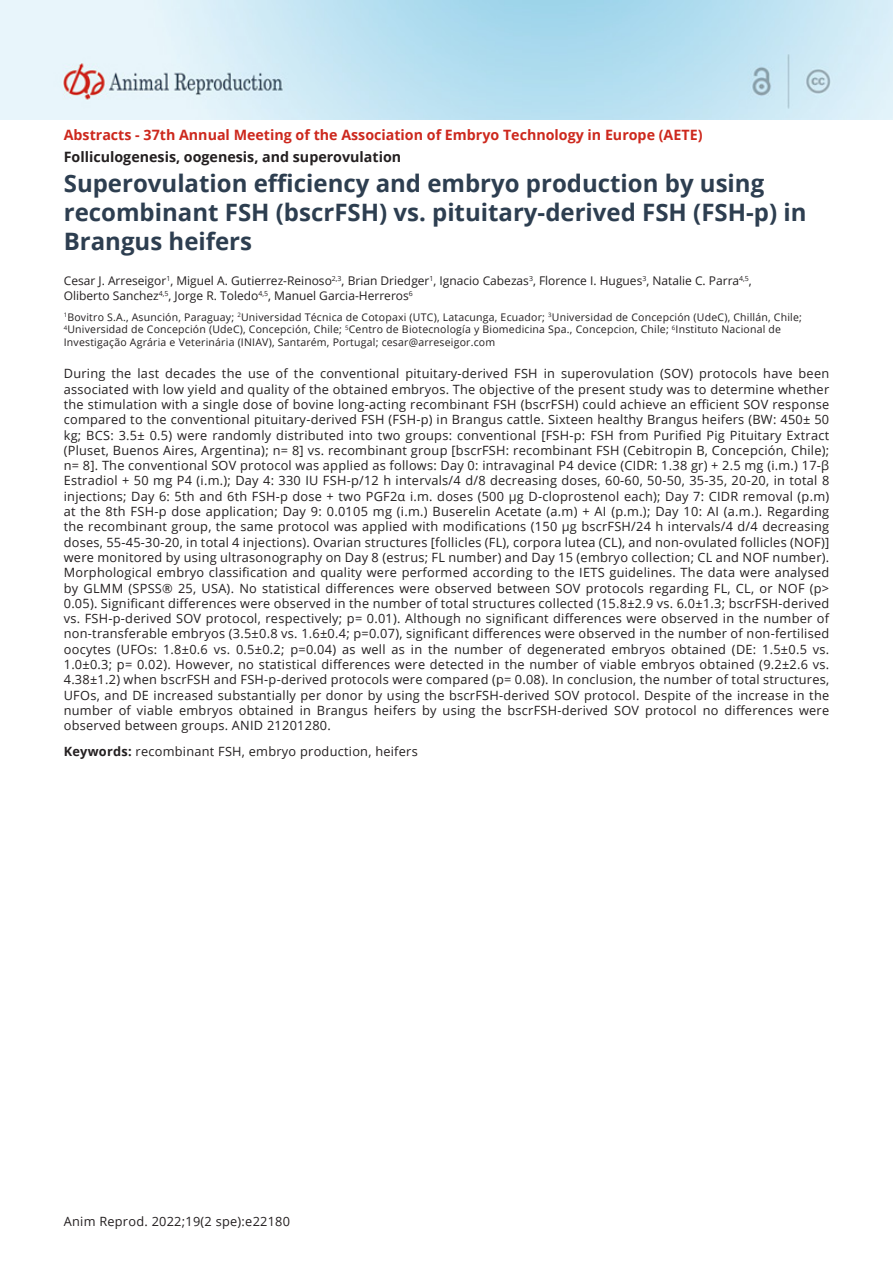
<style>
.page{position:relative;width:893px;height:1263px;background:#fff}
.page>*{position:absolute;margin:0;border:0;box-sizing:border-box;transform-origin:0 0}
.ArticleTitle{font:700 24px/28.8px "Open Sans";color:#2d3e50}
.t1{font:700 14.25px "Open Sans";color:#cd281d}
.t2{font:700 14.25px "Open Sans";color:#231f20}
.Abstract{font:12.75px/15.3px "Open Sans";letter-spacing:.02em;color:#231f20;text-align:justify}
.Keywords{font:12.75px "Open Sans";letter-spacing:.02em;color:#231f20}
.Authors{font:12px/14.4px "Open Sans";color:#231f20}
.Affiliations{font:10.5px/12.6px "Open Sans";letter-spacing:.02em;color:#231f20}
.s1{font-weight:700}
</style>
<div class="page">
<img style="left:1px;top:1px;width:892px;height:118px">
<p class="t1" style="left:64px;top:125px;width:640px">Abstracts - 37th Annual Meeting of the Association of Embryo Technology in Europe (AETE)</p>
<p class="t2" style="left:64px;top:146px;width:339px">Folliculogenesis, oogenesis, and superovulation</p>
<p class="ArticleTitle" style="left:64px;top:168px;width:744px">Superovulation efficiency and embryo production by using recombinant FSH (bscrFSH) vs. pituitary-derived FSH (FSH-p) in<br>Brangus heifers</p>
<p class="Authors" style="left:64px;top:273px;width:690px">Cesar J. Arreseigor<sup>1</sup>, Miguel A. Gutierrez-Reinoso<sup>2,3</sup>, Brian Driedger<sup>1</sup>, Ignacio Cabezas<sup>3</sup>, Florence I. Hugues<sup>3</sup>, Natalie C. Parra<sup>4,5</sup>,<br>Oliberto Sanchez<sup>4,5</sup>, Jorge R. Toledo<sup>4,5</sup>, Manuel Garcia-Herreros<sup>6</sup></p>
<p class="Affiliations" style="left:64px;top:310px;width:740px"><sup>1</sup>Bovitro S.A., Asunción, Paraguay; <sup>2</sup>Universidad Técnica de Cotopaxi (UTC), Latacunga, Ecuador; <sup>3</sup>Universidad de Concepción (UdeC), Chillán, Chile;<br><sup>4</sup>Universidad de Concepción (UdeC), Concepción, Chile; <sup>5</sup>Centro de Biotecnología y Biomedicina Spa., Concepcion, Chile; <sup>6</sup>Instituto Nacional de<br>Investigação Agrária e Veterinária (INIAV), Santarém, Portugal; cesar@arreseigor.com</p>
<p class="Abstract" style="left:64px;top:366px;width:767px">During the last decades the use of the conventional pituitary-derived FSH in superovulation (SOV) protocols have been associated with low yield and quality of the obtained embryos. The objective of the present study was to determine whether the stimulation with a single dose of bovine long-acting recombinant FSH (bscrFSH) could achieve an efficient SOV response compared to the conventional pituitary-derived FSH (FSH-p) in Brangus cattle. Sixteen healthy Brangus heifers (BW: 450± 50 kg; BCS: 3.5± 0.5) were randomly distributed into two groups: conventional [FSH-p: FSH from Purified Pig Pituitary Extract (Pluset, Buenos Aires, Argentina); n= 8] vs. recombinant group [bscrFSH: recombinant FSH (Cebitropin B, Concepción, Chile); n= 8]. The conventional SOV protocol was applied as follows: Day 0: intravaginal P4 device (CIDR: 1.38 gr) + 2.5 mg (i.m.) 17-β Estradiol + 50 mg P4 (i.m.); Day 4: 330 IU FSH-p/12 h intervals/4 d/8 decreasing doses, 60-60, 50-50, 35-35, 20-20, in total 8 injections; Day 6: 5th and 6th FSH-p dose + two PGF2α i.m. doses (500 µg D-cloprostenol each); Day 7: CIDR removal (p.m) at the 8th FSH-p dose application; Day 9: 0.0105 mg (i.m.) Buserelin Acetate (a.m) + AI (p.m.); Day 10: AI (a.m.). Regarding the recombinant group, the same protocol was applied with modifications (150 µg bscrFSH/24 h intervals/4 d/4 decreasing doses, 55-45-30-20, in total 4 injections). Ovarian structures [follicles (FL), corpora lutea (CL), and non-ovulated follicles (NOF)] were monitored by using ultrasonography on Day 8 (estrus; FL number) and Day 15 (embryo collection; CL and NOF number).<br>Morphological embryo classification and quality were performed according to the IETS guidelines. The data were analysed by GLMM (SPSS® 25, USA). No statistical differences were observed between SOV protocols regarding FL, CL, or NOF (p&gt; 0.05). Significant differences were observed in the number of total structures collected (15.8±2.9 vs. 6.0±1.3; bscrFSH-derived vs. FSH-p-derived SOV protocol, respectively; p= 0.01). Although no significant differences were observed in the number of non-transferable embryos (3.5±0.8 vs. 1.6±0.4; p=0.07), significant differences were observed in the number of non-fertilised oocytes (UFOs: 1.8±0.6 vs. 0.5±0.2; p=0.04) as well as in the number of degenerated embryos obtained (DE: 1.5±0.5 vs.<br>1.0±0.3; p= 0.02). However, no statistical differences were detected in the number of viable embryos obtained (9.2±2.6 vs.<br>4.38±1.2) when bscrFSH and FSH-p-derived protocols were compared (p= 0.08). In conclusion, the number of total structures, UFOs, and DE increased substantially per donor by using the bscrFSH-derived SOV protocol. Despite of the increase in the number of viable embryos obtained in Brangus heifers by using the bscrFSH-derived SOV protocol no differences were observed between groups. ANID 21201280.</p>
<p class="Keywords" style="left:64px;top:743px;width:356px"><span class="s1">Keywords:</span> recombinant FSH, embryo production, heifers</p>
<p class="Abstract" style="left:64px;top:1213px;width:228px">Anim Reprod. 2022;19(2 spe):e22180</p>
</div>
